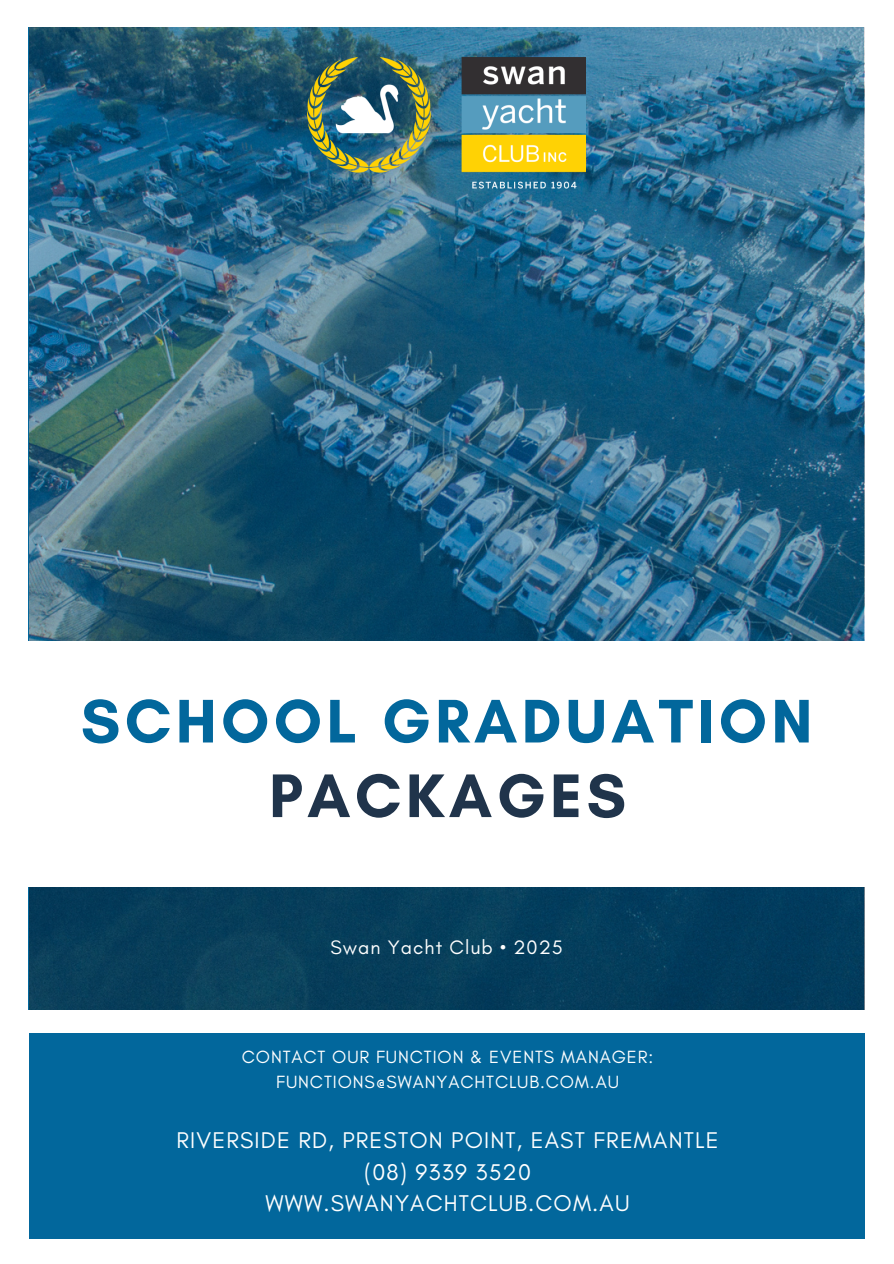
<style>
.page{position:relative;width:894px;height:1264px;background:#fff}
.page>*{position:absolute;margin:0;border:0;box-sizing:border-box;transform-origin:0 0}
.t1{font:700 62.7px "Glacial Indifference";letter-spacing:.07em;color:#02679c}
.t2{font:700 62.7px "Glacial Indifference";letter-spacing:.07em;color:#20344b}
.t3{font:23.1px/31.5px "Glacial Indifference";letter-spacing:.05em;color:#fff;text-align:center}
.t4{font:19.8px "Glacial Indifference";letter-spacing:.05em;color:#fff}
.t5{font:18px/24.8px "Glacial Indifference";letter-spacing:.05em;color:#fff;text-align:center}
</style>
<div class="page">
<img style="left:29px;top:27px;width:835px;height:982px">
<div style="left:0;top:641px;width:893px;height:245px;background:#fff"></div>
<div style="left:29px;top:1033px;width:835px;height:205px;background:#02679c"></div>
<img style="left:308px;top:57px;width:277px;height:132px">
<p class="t1" style="left:81px;top:683px;width:732px">SCHOOL GRADUATION</p>
<p class="t2" style="left:269px;top:757px;width:358px">PACKAGES</p>
<p class="t4" style="left:330px;top:935px;width:234px">Swan Yacht Club • 2025</p>
<p class="t5" style="left:242px;top:1044px;width:413px">CONTACT OUR FUNCTION &amp; EVENTS MANAGER:<br>FUNCTIONS@SWANYACHTCLUB.COM.AU</p>
<p class="t3" style="left:176px;top:1124px;width:543px">RIVERSIDE RD, PRESTON POINT, EAST FREMANTLE (08) 9339 3520<br>WWW.SWANYACHTCLUB.COM.AU</p>
</div>
